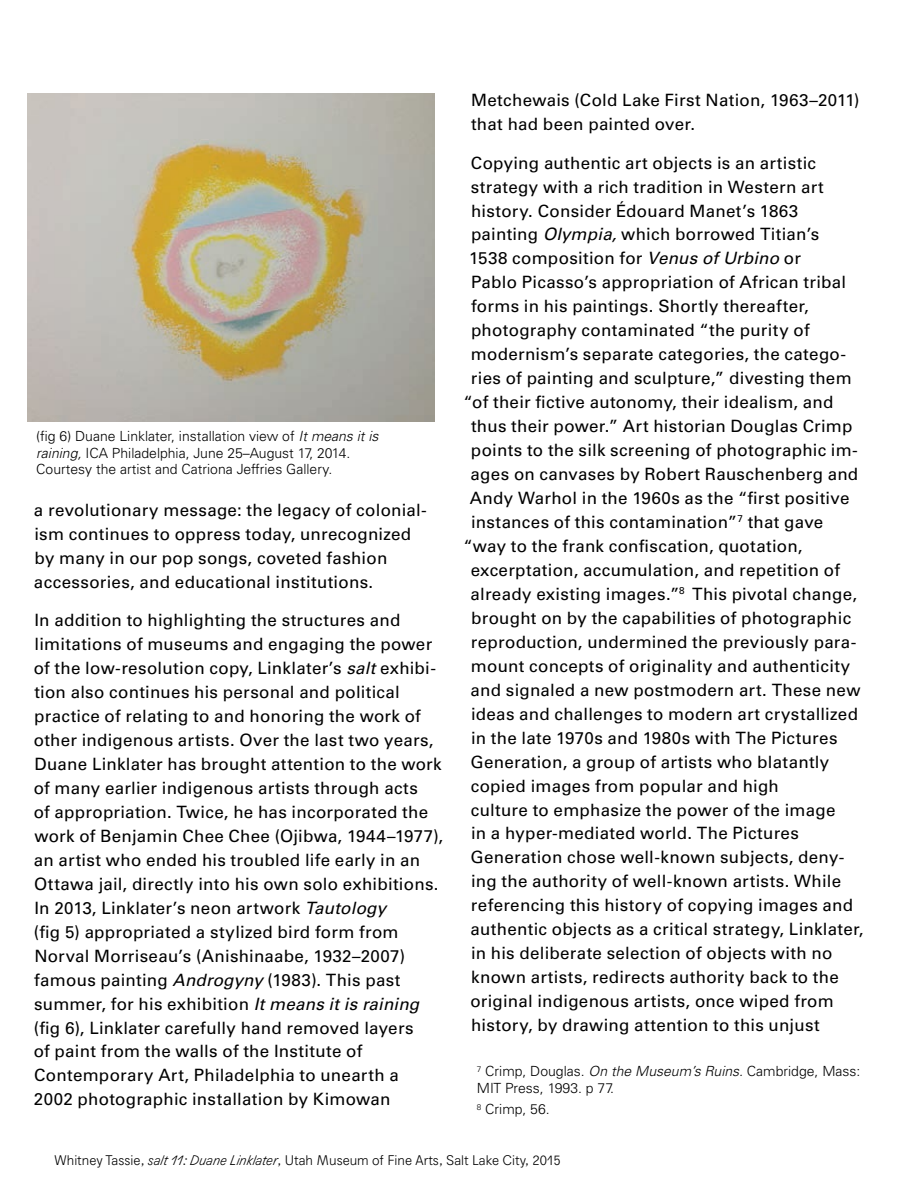
<style>
.page{position:relative;width:918px;height:1188px;background:#fff}
.page>*{position:absolute;margin:0;border:0;box-sizing:border-box;transform-origin:0 0}
.t1{font:16.95px/24px "Univers LT Std";letter-spacing:.015em;color:#000}
.t2{font:300 13.95px/16.8px "Univers LT Std";color:#000}
.t3{font:300 13.5px "Agipo";color:#000}
.s1{font-style:italic}
</style>
<div class="page">
<img style="left:27px;top:94px;width:407px;height:327px">
<p class="t2" style="left:36px;top:428px;width:344px">(fig 6) Duane Linklater, installation view of <span class="s1">It means it is raining,</span> ICA Philadelphia, June 25–August 17, 2014.<br>Courtesy the artist and Catriona Jeffries Gallery.</p>
<p class="t1" style="left:34px;top:498px;width:394px">a revolutionary message: the legacy of colonial&shy;ism continues to oppress today, unrecognized by many in our pop songs, coveted fashion accessories, and educational institutions.</p>
<p class="t1" style="left:34px;top:608px;width:411px">In addition to highlighting the structures and limitations of museums and engaging the power of the low-resolution copy, Linklater’s <span class="s1">salt</span> exhibi&shy;tion also continues his personal and political practice of relating to and honoring the work of other indigenous artists. Over the last two years, Duane Linklater has brought attention to the work of many earlier indigenous artists through acts<br>of appropriation. Twice, he has incorporated the work of Benjamin Chee Chee (Ojibwa, 1944–1977), an artist who ended his troubled life early in an Ottawa jail, directly into his own solo exhibitions.<br>In 2013, Linklater’s neon artwork <span class="s1">Tautology<br></span>(fig 5) appropriated a stylized bird form from Norval Morriseau’s (Anishinaabe, 1932–2007) famous painting <span class="s1">Androgyny</span> (1983). This past summer, for his exhibition <span class="s1">It means it is raining </span>(fig 6), Linklater carefully hand removed layers<br>of paint from the walls of the Institute of Contemporary Art, Philadelphia to unearth a<br>2002 photographic installation by Kimowan</p>
<p class="t1" style="left:471px;top:88px;width:390px">Metchewais (Cold Lake First Nation, 1963–2011) that had been painted over.</p>
<p class="t1" style="left:471px;top:151px;width:347px">Copying authentic art objects is an artistic</p>
<p class="t1" style="left:471px;top:175px;width:355px">strategy with a rich tradition in Western art</p>
<p class="t1" style="left:471px;top:199px;width:329px">history. Consider Édouard Manet’s 1863</p>
<p class="t1" style="left:471px;top:223px;width:350px">painting <span class="s1">Olympia,</span> which borrowed Titian’s</p>
<p class="t1" style="left:469px;top:247px;width:333px">1538 composition for <span class="s1">Venus of Urbino</span> or</p>
<p class="t1" style="left:471px;top:271px;width:376px">Pablo Picasso’s appropriation of African tribal</p>
<p class="t1" style="left:471px;top:294px;width:339px">forms in his paintings. Shortly thereafter,</p>
<p class="t1" style="left:471px;top:318px;width:340px">photography contaminated “the purity of</p>
<p class="t1" style="left:471px;top:342px;width:377px">modernism’s separate categories, the catego-</p>
<p class="t1" style="left:471px;top:366px;width:382px">ries of painting and sculpture,” divesting them</p>
<p class="t1" style="left:464px;top:390px;width:371px">“of their fictive autonomy, their idealism, and</p>
<p class="t1" style="left:471px;top:414px;width:383px">thus their power.” Art historian Douglas Crimp</p>
<p class="t1" style="left:471px;top:438px;width:388px">points to the silk screening of photographic im-</p>
<p class="t1" style="left:471px;top:462px;width:389px">ages on canvases by Robert Rauschenberg and</p>
<p class="t1" style="left:470px;top:486px;width:381px">Andy Warhol in the 1960s as the “first positive</p>
<p class="t1" style="left:471px;top:510px;width:354px">instances of this contamination”<sup>7</sup> that gave</p>
<p class="t1" style="left:464px;top:534px;width:341px">“way to the frank confiscation, quotation,</p>
<p class="t1" style="left:471px;top:558px;width:371px">excerptation, accumulation, and repetition of</p>
<p class="t1" style="left:471px;top:582px;width:388px">already existing images.”<sup>8</sup> This pivotal change,</p>
<p class="t1" style="left:471px;top:606px;width:381px">brought on by the capabilities of photographic</p>
<p class="t1" style="left:471px;top:630px;width:387px">reproduction, undermined the previously para-</p>
<p class="t1" style="left:471px;top:654px;width:381px">mount concepts of originality and authenticity</p>
<p class="t1" style="left:471px;top:678px;width:391px">and signaled a new postmodern art. These new</p>
<p class="t1" style="left:471px;top:702px;width:389px">ideas and challenges to modern art crystallized</p>
<p class="t1" style="left:471px;top:726px;width:368px">in the late 1970s and 1980s with The Pictures</p>
<p class="t1" style="left:471px;top:750px;width:360px">Generation, a group of artists who blatantly</p>
<p class="t1" style="left:471px;top:774px;width:310px">copied images from popular and high</p>
<p class="t1" style="left:471px;top:798px;width:366px">culture to emphasize the power of the image</p>
<p class="t1" style="left:471px;top:822px;width:329px">in a hyper-mediated world. The Pictures</p>
<p class="t1" style="left:471px;top:846px;width:375px">Generation chose well-known subjects, deny-</p>
<p class="t1" style="left:471px;top:869px;width:372px">ing the authority of well-known artists. While</p>
<p class="t1" style="left:471px;top:893px;width:384px">referencing this history of copying images and</p>
<p class="t1" style="left:471px;top:917px;width:395px">authentic objects as a critical strategy, Linklater,</p>
<p class="t1" style="left:471px;top:941px;width:363px">in his deliberate selection of objects with no</p>
<p class="t1" style="left:471px;top:965px;width:369px">known artists, redirects authority back to the</p>
<p class="t1" style="left:470px;top:989px;width:365px">original indigenous artists, once wiped from</p>
<p class="t1" style="left:471px;top:1013px;width:350px">history, by drawing attention to this unjust</p>
<p class="t2" style="left:477px;top:1063px;width:385px"><sup>7</sup> Crimp, Douglas. <span class="s1">On the Museum’s Ruins.</span> Cambridge, Mass:<br>MIT Press, 1993. p 77.</p>
<p class="t2" style="left:477px;top:1101px;width:74px"><sup>8</sup> Crimp, 56.</p>
<p class="t3" style="left:54px;top:1150px;width:508px">Whitney Tassie, <span class="s1">salt 11: Duane Linklater</span>, Utah Museum of Fine Arts, Salt Lake City, 2015</p>
</div>
